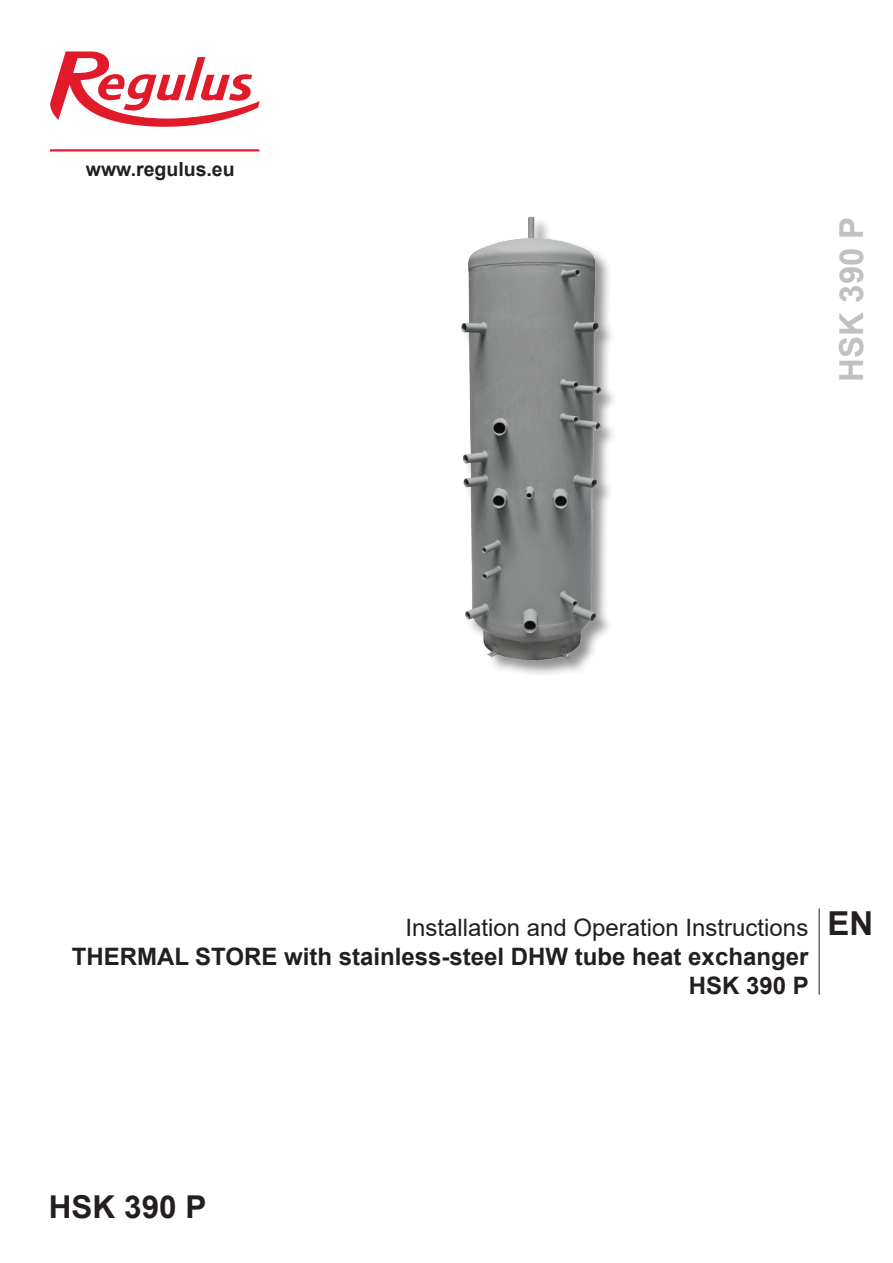
<style>
.page{position:relative;width:893px;height:1263px;background:#fff}
.page>*{position:absolute;margin:0;border:0;box-sizing:border-box;transform-origin:0 0}
.t1{font:700 33px "Arial";color:#c1c1c0}
.t2{font:700 31.5px "Arial";color:#231f20}
.t3{font:700 24px "Arial";color:#231f20}
.t4{font:24px "Arial";color:#231f20}
.t5{font:700 19.5px "Arial";color:#231f20}
.s1{font-weight:700;font-size:33px}
</style>
<div class="page">
<svg style="left:50px;top:51px;width:210px;height:76px"></svg>
<hr style="left:50px;top:149px;width:209px;height:2px;background:#ee1a2e">
<hr style="left:819px;top:908px;width:1px;height:87px;background:#231f20">
<div style="left:462px;top:216px;width:156px;height:461px;background:#231f20;opacity:.5"></div>
<img style="left:461px;top:216px;width:143px;height:447px">
<p class="t5" style="left:86px;top:155px;width:150px">www.regulus.eu</p>
<h1 class="t1" style="left:828px;top:382px;width:167px;rotate:-90deg">HSK 390 P</h1>
<p class="t4" style="left:405px;top:911px;width:469px">Installation and Operation Instructions <span class="s1">EN</span></p>
<p class="t3" style="left:72px;top:940px;width:738px">THERMAL STORE with stainless-steel DHW tube heat exchanger</p>
<p class="t3" style="left:689px;top:968px;width:122px">HSK 390 P</p>
<h2 class="t2" style="left:49px;top:1184px;width:159px">HSK 390 P</h2>
</div>
